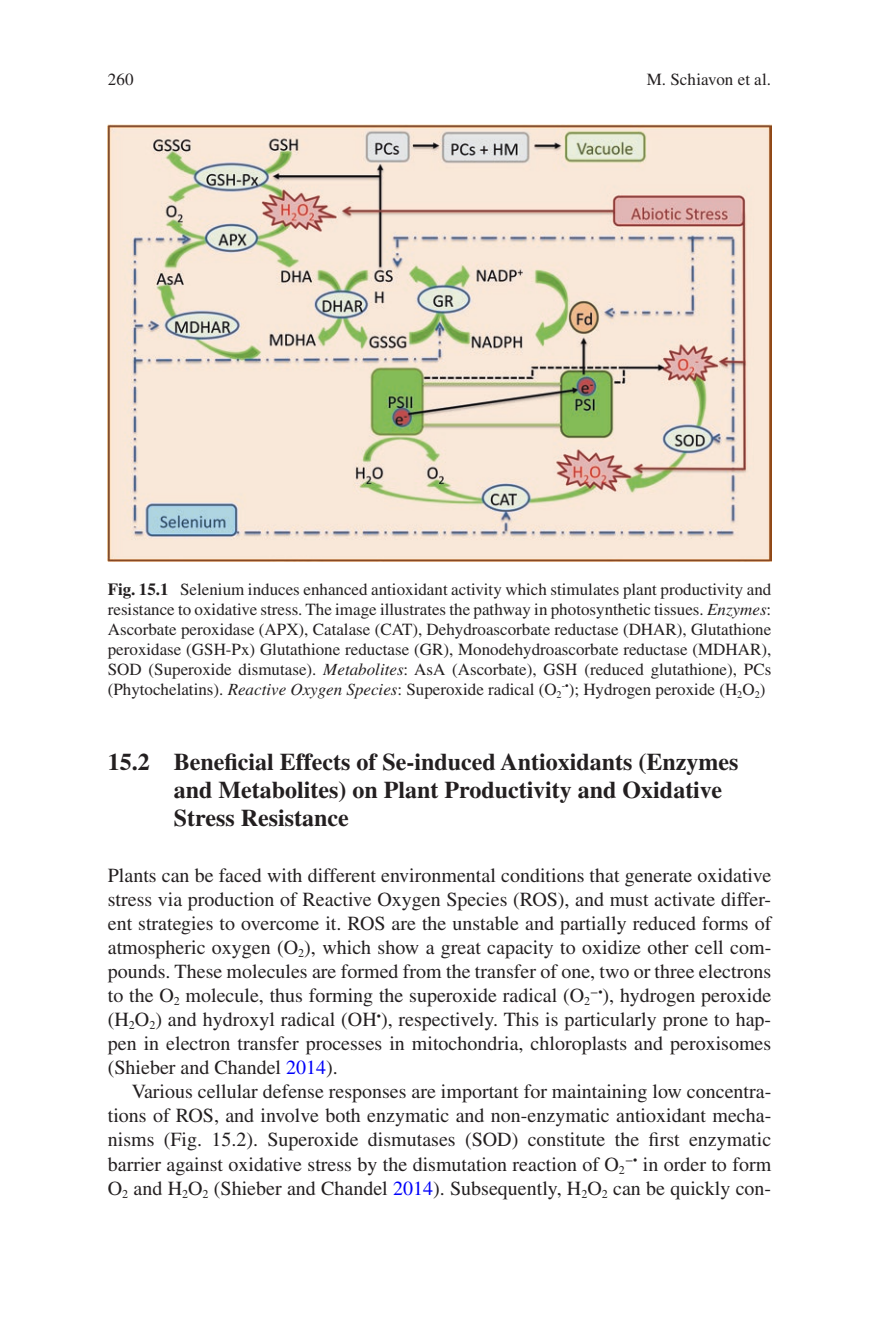
<style>
.page{position:relative;width:879px;height:1333px;background:#fff}
.page>*{position:absolute;margin:0;border:0;box-sizing:border-box;transform-origin:0 0}
.t1{font:700 24px/28px "Xvttsx Xqftfc Times LT Std";color:#231f20}
.t2{font:20px/24px "Ysgqlh Yqqxqv Times LT Std";color:#231f20;text-align:justify}
.t3{font:17px/20px "Ysgqlh Yqqxqv Times LT Std";color:#231f20;text-align:justify}
.t4{font:17px "Tfjqys Blrjjp Times LT Std";color:#231f20}
.s1{font-family:"Xvttsx Xqftfc Times LT Std";font-weight:700}
.s2{font-family:"Cvdqjc Rjmnpt Times LT Std";font-style:italic}
.s3{color:#0000fa}
</style>
<div class="page">
<img style="left:108px;top:124px;width:663px;height:437px">
<p class="t3" style="left:108px;top:69px;width:27px">260</p>
<p class="t4" style="left:647px;top:70px;width:126px">M. Schiavon et al.</p>
<p class="t3" style="left:108px;top:579px;width:665px"><span class="s1">Fig. 15.1</span> Selenium induces enhanced antioxidant activity which stimulates plant productivity and resistance to oxidative stress. The image illustrates the pathway in photosynthetic tissues. <span class="s2">Enzymes</span>:<br>Ascorbate peroxidase (APX), Catalase (CAT), Dehydroascorbate reductase (DHAR), Glutathione peroxidase (GSH-Px) Glutathione reductase (GR), Monodehydroascorbate reductase (MDHAR), SOD (Superoxide dismutase). <span class="s2">Metabolites</span>: AsA (Ascorbate), GSH (reduced glutathione), PCs (Phytochelatins). <span class="s2">Reactive Oxygen Species</span>: Superoxide radical (O<sub>2</sub><sup>-•</sup>); Hydrogen peroxide (H<sub>2</sub>O<sub>2</sub>)</p>
<p class="t1" style="left:174px;top:747px;width:566px;text-indent:-66px">15.2 Beneficial Effects of Se-induced Antioxidants (Enzymes and Metabolites) on Plant Productivity and Oxidative<br>Stress Resistance</p>
<p class="t2" style="left:108px;top:863px;width:665px">Plants can be faced with different environmental conditions that generate oxidative stress via production of Reactive Oxygen Species (ROS), and must activate differ&shy;ent strategies to overcome it. ROS are the unstable and partially reduced forms of atmospheric oxygen (O<sub>2</sub>), which show a great capacity to oxidize other cell com&shy;pounds. These molecules are formed from the transfer of one, two or three electrons to the O<sub>2</sub> molecule, thus forming the superoxide radical (O<sub>2</sub><sup>−</sup><sup>•</sup>), hydrogen peroxide (H<sub>2</sub>O<sub>2</sub>) and hydroxyl radical (OH<sup>•</sup>), respectively. This is particularly prone to hap&shy;pen in electron transfer processes in mitochondria, chloroplasts and peroxisomes (Shieber and Chandel <span class="s3">2014</span>).</p>
<p class="t2" style="left:108px;top:1079px;width:665px;text-indent:24px">Various cellular defense responses are important for maintaining low concentra&shy;tions of ROS, and involve both enzymatic and non-enzymatic antioxidant mecha&shy;nisms (Fig. 15.2). Superoxide dismutases (SOD) constitute the first enzymatic barrier against oxidative stress by the dismutation reaction of O<sub>2</sub><sup>−</sup><sup>•</sup> in order to form O<sub>2</sub> and H<sub>2</sub>O<sub>2</sub> (Shieber and Chandel <span class="s3">2014</span>). Subsequently, H<sub>2</sub>O<sub>2</sub> can be quickly con-</p>
</div>
